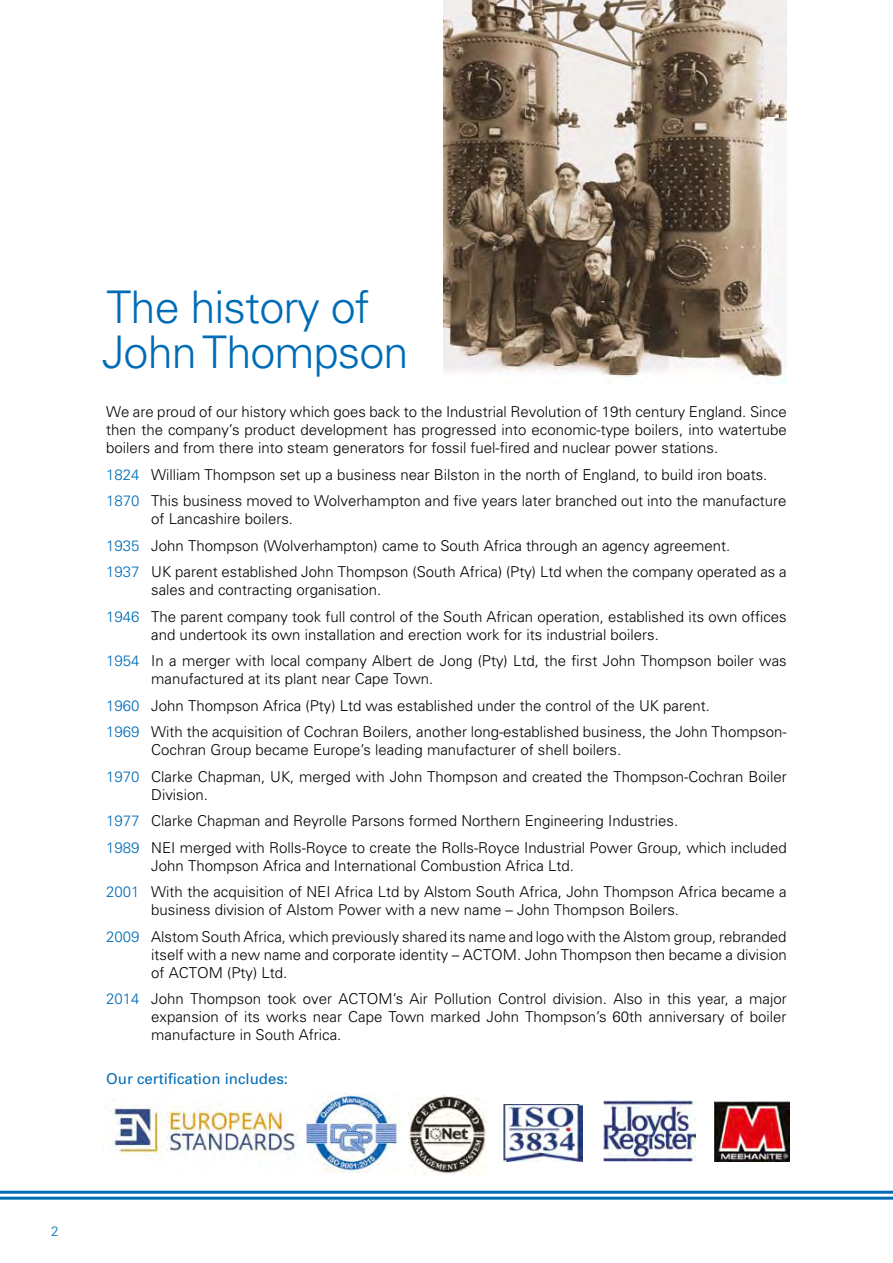
<style>
.page{position:relative;width:893px;height:1263px;background:#fff}
.page>*{position:absolute;margin:0;border:0;box-sizing:border-box;transform-origin:0 0}
.t1{font:300 45px/45px "Univers";letter-spacing:-.02em;color:#006cb6}
.t2{font:300 15px/26.5px "Univers";color:#000}
.t3{font:15px "Univers";color:#006cb6}
.t4{font:300 13.5px "Univers";color:#006cb6}
.s1{color:#006cb6}
</style>
<div class="page">
<img style="left:443px;top:0;width:344px;height:383px">
<img style="left:503px;top:1104px;width:79px;height:57px">
<img style="left:603px;top:1101px;width:92px;height:60px">
<img style="left:714px;top:1101px;width:75px;height:60px">
<img style="left:306px;top:1093px;width:94px;height:80px">
<img style="left:108px;top:1103px;width:190px;height:56px">
<img style="left:408px;top:1096px;width:79px;height:78px">
<hr style="left:0;top:1197px;width:893px;height:3px;background:#006cb6">
<hr style="left:0;top:1191px;width:893px;height:3px;background:#006cb6">
<h1 class="t1" style="left:102px;top:284px;width:308px">The history of<br>John Thompson</h1>
<p class="t2" style="left:106px;top:402px;width:682px;line-height:18px;text-align:justify">We are proud of our history which goes back to the Industrial Revolution of 19th century England. Since then the company’s product development has progressed into economic-type boilers, into watertube boilers and from there into steam generators for fossil fuel-fired and nuclear power stations.</p>
<p class="t2" style="left:106px;top:460px;width:682px"><span class="s1">1824</span> William Thompson set up a business near Bilston in the north of England, to build iron boats.<br><span class="s1">1870</span> This business moved to Wolverhampton and five years later branched out into the manufacture</p>
<p class="t2" style="left:106px;top:505px;width:682px;text-indent:45px">of Lancashire boilers.<br><span class="s1">1935</span> John Thompson (Wolverhampton) came to South Africa through an agency agreement.<br><span class="s1">1937</span> UK parent established John Thompson (South Africa) (Pty) Ltd when the company operated as a</p>
<p class="t2" style="left:106px;top:576px;width:682px;text-indent:45px">sales and contracting organisation.<br><span class="s1">1946</span> the parent company took full control of the South African operation, established its own offices</p>
<p class="t2" style="left:106px;top:621px;width:682px;text-indent:45px">and undertook its own installation and erection work for its industrial boilers.<br><span class="s1">1954</span> i n a merger with local company Albert de Jong (Pty) Ltd, the first John Thompson boiler was</p>
<p class="t2" style="left:106px;top:665px;width:682px;text-indent:45px">manufactured at its plant near Cape Town.<br><span class="s1">1960</span> John Thompson Africa (Pty) Ltd was established under the control of the UK parent.<br><span class="s1">1969</span> with the acquisition of Cochran Boilers, another long-established business, the John Thompson-</p>
<p class="t2" style="left:106px;top:736px;width:682px;text-indent:45px">Cochran Group became Europe’s leading manufacturer of shell boilers.<br><span class="s1">1970</span> Clarke Chapman, UK, merged with John Thompson and created the Thompson-Cochran Boiler</p>
<p class="t2" style="left:106px;top:781px;width:682px;text-indent:45px">Division.<br><span class="s1">1977</span> Clarke Chapman and Reyrolle Parsons formed Northern Engineering Industries.<br><span class="s1">1989</span> NEI merged with Rolls-Royce to create the Rolls-Royce Industrial Power Group, which included</p>
<p class="t2" style="left:106px;top:852px;width:682px;text-indent:45px">John Thompson Africa and International Combustion Africa Ltd.<br><span class="s1">2001</span> With the acquisition of NEI Africa Ltd by Alstom South Africa, John Thompson Africa became a</p>
<p class="t2" style="left:106px;top:896px;width:682px;text-indent:45px">business division of Alstom Power with a new name – John Thompson Boilers.<br><span class="s1">2009</span> Alstom South Africa, which previously shared its name and logo with the Alstom group, rebranded</p>
<p class="t2" style="left:151px;top:945px;width:637px;line-height:18px">itself with a new name and corporate identity – ACTOM. John Thompson then became a division of ACTOM (Pty) Ltd.</p>
<p class="t2" style="left:151px;top:989px;width:637px;line-height:18px;text-align:justify;text-indent:-45px"><span class="s1">2014</span> John Thompson took over ACTOM’s Air Pollution Control division. Also in this year, a major expansion of its works near Cape Town marked John Thompson’s 60th anniversary of boiler manufacture in South Africa.</p>
<p class="t3" style="left:106px;top:1069px;width:183px">Our certification includes:</p>
<p class="t4" style="left:51px;top:1223px;width:9px">2</p>
</div>
